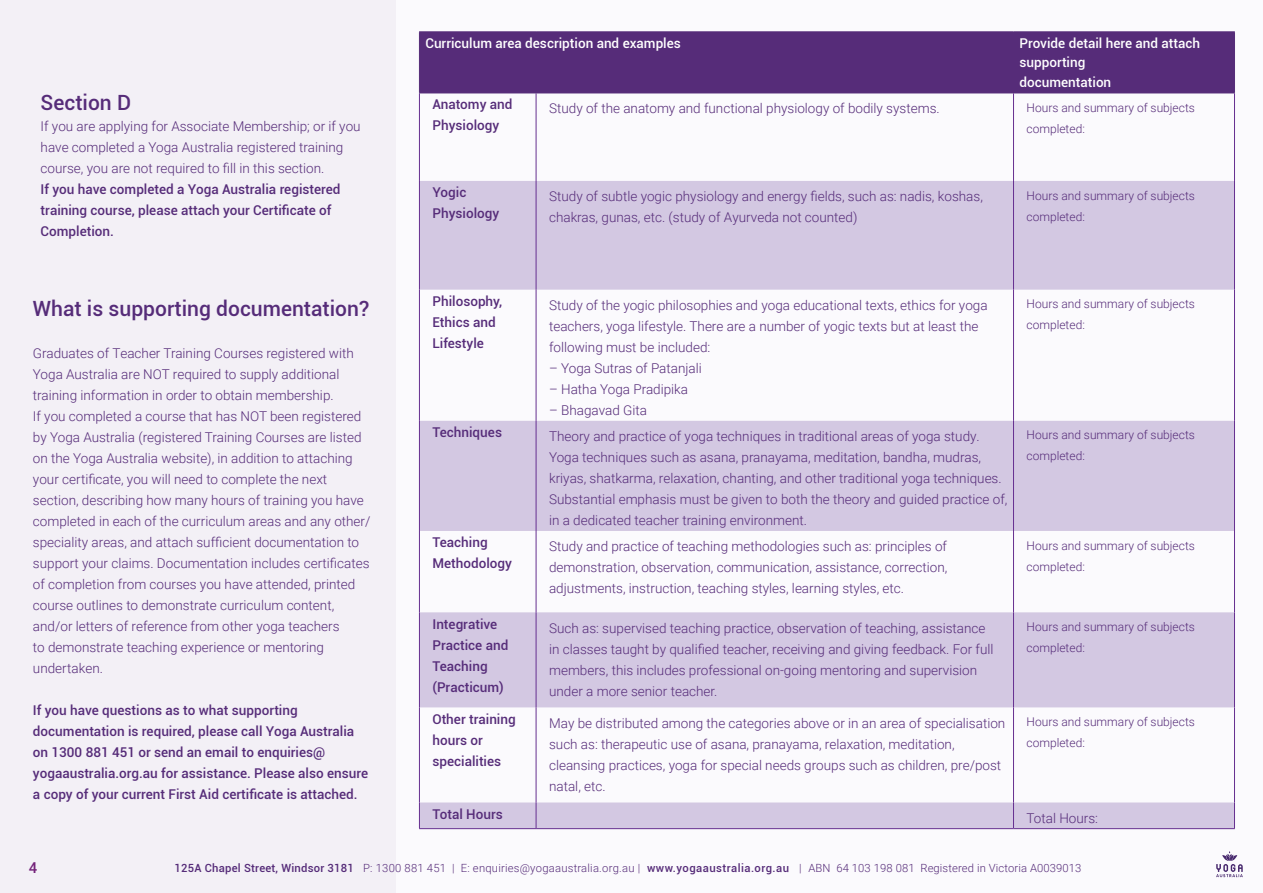
<style>
.page{position:relative;width:1263px;height:893px;background:#fbfafd}
.page>*{position:absolute;margin:0;border:0;box-sizing:border-box;transform-origin:0 0}
.t1{font:500 21px "Roboto";color:#562c79}
.t2{font:500 15px "Roboto";color:#76237b}
.t3{font:300 13.5px/21px "Roboto";color:#562c79}
.t4{font:500 13.5px/21px "Roboto";color:#562c79}
.t5{font:500 13.5px/19.5px "Roboto";color:#fff}
.t6{font:300 12px/21px "Roboto";color:#562c79}
.t7{font:300 11.25px "Roboto";letter-spacing:.01em;color:#562c79}
.s1{font-weight:500}
</style>
<div class="page">
<svg style="left:1216px;top:851px;width:27px;height:26px"></svg>
<div style="left:0;top:0;width:396px;height:893px;background:#f3f0f6"></div>
<div style="left:420px;top:32px;width:814px;height:61px;background:#562c79"></div>
<svg style="left:420px;top:181px;width:814px;height:647px;fill:#d3c8e2"></svg>
<hr style="left:419px;top:93px;width:1px;height:88px;background:#662f90">
<hr style="left:536px;top:93px;width:1px;height:88px;background:#662f90">
<hr style="left:1013px;top:93px;width:1px;height:88px;background:#662f90">
<hr style="left:1234px;top:93px;width:1px;height:88px;background:#662f90">
<hr style="left:419px;top:181px;width:1px;height:109px;background:#662f90">
<hr style="left:536px;top:181px;width:1px;height:109px;background:#662f90">
<hr style="left:1013px;top:181px;width:1px;height:109px;background:#662f90">
<hr style="left:1234px;top:181px;width:1px;height:109px;background:#662f90">
<hr style="left:419px;top:290px;width:1px;height:131px;background:#662f90">
<hr style="left:536px;top:290px;width:1px;height:131px;background:#662f90">
<hr style="left:1013px;top:290px;width:1px;height:131px;background:#662f90">
<hr style="left:1234px;top:290px;width:1px;height:131px;background:#662f90">
<hr style="left:419px;top:421px;width:1px;height:110px;background:#662f90">
<hr style="left:536px;top:421px;width:1px;height:110px;background:#662f90">
<hr style="left:1013px;top:421px;width:1px;height:110px;background:#662f90">
<hr style="left:1234px;top:421px;width:1px;height:110px;background:#662f90">
<hr style="left:419px;top:531px;width:1px;height:81px;background:#662f90">
<hr style="left:536px;top:531px;width:1px;height:81px;background:#662f90">
<hr style="left:1013px;top:531px;width:1px;height:81px;background:#662f90">
<hr style="left:1234px;top:531px;width:1px;height:81px;background:#662f90">
<hr style="left:419px;top:612px;width:1px;height:95px;background:#662f90">
<hr style="left:536px;top:612px;width:1px;height:95px;background:#662f90">
<hr style="left:1013px;top:612px;width:1px;height:95px;background:#662f90">
<hr style="left:1234px;top:612px;width:1px;height:95px;background:#662f90">
<hr style="left:419px;top:707px;width:1px;height:95px;background:#662f90">
<hr style="left:536px;top:707px;width:1px;height:95px;background:#662f90">
<hr style="left:1013px;top:707px;width:1px;height:95px;background:#662f90">
<hr style="left:1234px;top:707px;width:1px;height:95px;background:#662f90">
<svg style="left:419px;top:802px;width:1px;height:26px"></svg>
<svg style="left:536px;top:802px;width:1px;height:26px"></svg>
<svg style="left:1013px;top:802px;width:1px;height:26px"></svg>
<svg style="left:1234px;top:802px;width:1px;height:26px"></svg>
<hr style="left:419px;top:828px;width:117px;height:1px;background:#662f90">
<hr style="left:536px;top:828px;width:477px;height:1px;background:#662f90">
<hr style="left:1013px;top:828px;width:222px;height:1px;background:#662f90">
<hr style="left:419px;top:31px;width:117px;height:1px;background:#562c79">
<hr style="left:419px;top:32px;width:1px;height:61px;background:#562c79">
<hr style="left:536px;top:31px;width:477px;height:1px;background:#562c79">
<hr style="left:419px;top:93px;width:117px;height:1px;background:#562c79">
<hr style="left:536px;top:93px;width:477px;height:1px;background:#562c79">
<hr style="left:1013px;top:31px;width:222px;height:1px;background:#562c79">
<hr style="left:1013px;top:32px;width:1px;height:61px;background:#562c79">
<hr style="left:1234px;top:32px;width:1px;height:61px;background:#562c79">
<hr style="left:1013px;top:93px;width:222px;height:1px;background:#562c79">
<h1 class="t1" style="left:41px;top:88px;width:92px">Section D</h1>
<p class="t3" style="left:41px;top:115px;width:321px">If you are applying for Associate Membership; or if you have completed a Yoga Australia registered training course, you are not required to fill in this section.</p>
<p class="t4" style="left:41px;top:178px;width:301px">If you have completed a Yoga Australia registered training course, please attach your Certificate of<br>Completion.</p>
<h1 class="t1" style="left:33px;top:294px;width:338px">What is supporting documentation?</h1>
<p class="t3" style="left:33px;top:342px;width:339px">Graduates of Teacher Training Courses registered with Yoga Australia are NOT required to supply additional training information in order to obtain membership.<br>If you completed a course that has NOT been registered by Yoga Australia (registered Training Courses are listed on the Yoga Australia website), in addition to attaching your certificate, you will need to complete the next section, describing how many hours of training you have completed in each of the curriculum areas and any other/ speciality areas, and attach sufficient documentation to support your claims. Documentation includes certificates of completion from courses you have attended, printed course outlines to demonstrate curriculum content, and/or letters of reference from other yoga teachers<br>to demonstrate teaching experience or mentoring undertaken.</p>
<p class="t4" style="left:33px;top:699px;width:337px">If you have questions as to what supporting documentation is required, please call Yoga Australia on 1300 881 451 or send an email to enquiries@ yogaaustralia.org.au for assistance. Please also ensure a copy of your current First Aid certificate is attached.</p>
<p class="t5" style="left:425px;top:33px;width:257px">Curriculum area description and examples</p>
<p class="t5" style="left:1019px;top:33px;width:182px">Provide detail here and attach supporting<br>documentation</p>
<p class="t4" style="left:432px;top:93px;width:82px">Anatomy and<br>Physiology</p>
<p class="t3" style="left:549px;top:97px;width:392px">Study of the anatomy and functional physiology of bodily systems.</p>
<p class="t6" style="left:1026px;top:96px;width:170px">Hours and summary of subjects completed:</p>
<p class="t4" style="left:432px;top:181px;width:68px">Yogic<br>Physiology</p>
<p class="t3" style="left:549px;top:185px;width:435px">Study of subtle yogic physiology and energy fields, such as: nadis, koshas, chakras, gunas, etc. (study of Ayurveda not counted)</p>
<p class="t6" style="left:1026px;top:184px;width:170px">Hours and summary of subjects completed:</p>
<p class="t4" style="left:432px;top:290px;width:71px">Philosophy,<br>Ethics and<br>Lifestyle</p>
<p class="t3" style="left:549px;top:294px;width:440px">Study of the yogic philosophies and yoga educational texts, ethics for yoga teachers, yoga lifestyle. There are a number of yogic texts but at least the following must be included:</p>
<p class="t3" style="left:549px;top:357px;width:154px">– Yoga Sutras of Patanjali</p>
<p class="t3" style="left:549px;top:378px;width:141px">– Hatha Yoga Pradipika</p>
<p class="t3" style="left:549px;top:399px;width:99px">– Bhagavad Gita</p>
<p class="t6" style="left:1026px;top:293px;width:170px">Hours and summary of subjects completed:</p>
<p class="t4" style="left:432px;top:421px;width:71px">Techniques</p>
<p class="t3" style="left:549px;top:425px;width:460px">Theory and practice of yoga techniques in traditional areas of yoga study.<br>Yoga techniques such as asana, pranayama, meditation, bandha, mudras, kriyas, shatkarma, relaxation, chanting, and other traditional yoga techniques.<br>Substantial emphasis must be given to both the theory and guided practice of, in a dedicated teacher training environment.</p>
<p class="t6" style="left:1026px;top:424px;width:170px">Hours and summary of subjects completed:</p>
<p class="t4" style="left:432px;top:531px;width:81px">Teaching<br>Methodology</p>
<p class="t3" style="left:549px;top:535px;width:400px;text-align:justify">Study and practice of teaching methodologies such as: principles of demonstration, observation, communication, assistance, correction, adjustments, instruction, teaching styles, learning styles, etc.</p>
<p class="t6" style="left:1026px;top:534px;width:170px">Hours and summary of subjects completed:</p>
<p class="t4" style="left:432px;top:613px;width:77px">Integrative<br>Practice and<br>Teaching (Practicum)</p>
<p class="t3" style="left:549px;top:617px;width:446px">Such as: supervised teaching practice, observation of teaching, assistance in classes taught by qualified teacher, receiving and giving feedback. For full members, this includes professional on-going mentoring and supervision under a more senior teacher.</p>
<p class="t6" style="left:1026px;top:616px;width:170px">Hours and summary of subjects completed:</p>
<p class="t4" style="left:432px;top:708px;width:85px">Other training hours or specialities</p>
<p class="t3" style="left:549px;top:712px;width:458px">May be distributed among the categories above or in an area of specialisation such as: therapeutic use of asana, pranayama, relaxation, meditation, cleansing practices, yoga for special needs groups such as children, pre/post natal, etc.</p>
<p class="t6" style="left:1026px;top:711px;width:170px">Hours and summary of subjects completed:</p>
<p class="t4" style="left:432px;top:803px;width:72px">Total Hours</p>
<p class="t3" style="left:1026px;top:807px;width:73px">Total Hours:</p>
<p class="t2" style="left:29px;top:857px;width:10px">4</p>
<p class="t7" style="left:175px;top:860px;width:908px"><span class="s1">125A Chapel Street, Windsor 3181</span> P: 1300 881 451 | E: enquiries@yogaaustralia.org.au | <span class="s1">www.yogaaustralia.org.au</span> | ABN 64 103 198 081 Registered in Victoria A0039013</p>
</div>
